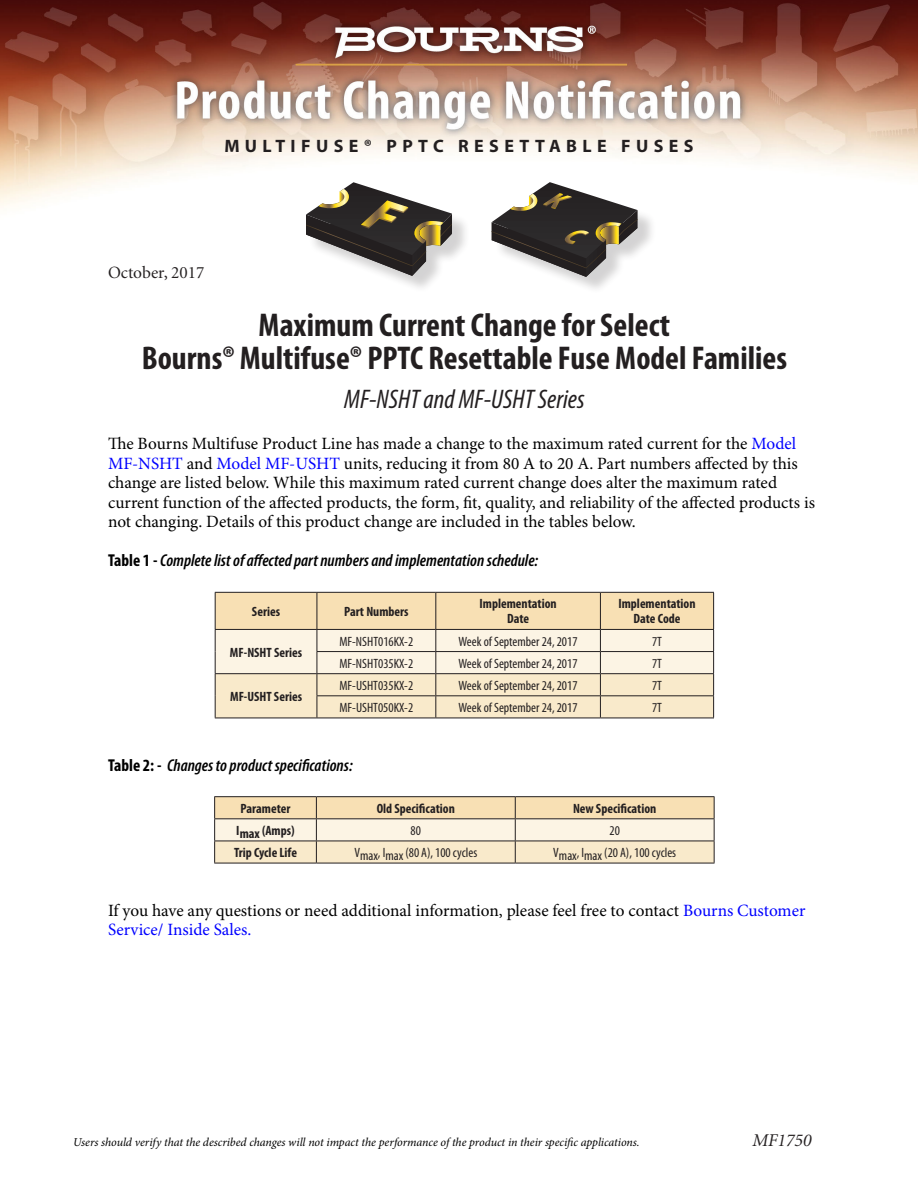
<style>
.page{position:relative;width:918px;height:1188px;background:#fff}
.page>*{position:absolute;margin:0;border:0;box-sizing:border-box;transform-origin:0 0}
.t1{font:700 condensed 33px/33px "Myriad Pro";color:#231f20;text-align:center}
.t2{font:italic condensed 27px "Myriad Pro";color:#231f20}
.t3{font:700 18px "Myriad Pro";letter-spacing:.3em;color:#231f20}
.t4{font:italic 18px "Minion";color:#231f20}
.t5{font:17.25px/19.5px "Minion Pro";color:#000}
.t6{font:italic 600 condensed 17.25px "Myriad Pro";color:#000}
.t7{font:17.25px "Minion";color:#231f20}
.t8{font:condensed 13.5px "Myriad Pro";color:#231f20}
.t9{font:700 condensed 13.5px/15px "Myriad Pro";color:#231f20;text-align:center}
.t10{font:italic 12px "Minion Pro";letter-spacing:-.005em;color:#000}
.s1{color:#00f}
.s2{font-weight:700;font-style:normal}
</style>
<div class="page">
<img style="left:0;top:0;width:918px;height:207px">
<svg style="left:215px;top:592px;width:499px;height:126px;background:#efe0c4"></svg>
<hr style="left:215px;top:718px;width:102px;height:1px;background:#231f20">
<hr style="left:317px;top:718px;width:119px;height:1px;background:#231f20">
<hr style="left:436px;top:718px;width:164px;height:1px;background:#231f20">
<hr style="left:600px;top:718px;width:114px;height:1px;background:#231f20">
<hr style="left:214px;top:796px;width:102px;height:1px;background:#231f20">
<hr style="left:316px;top:796px;width:199px;height:1px;background:#231f20">
<hr style="left:515px;top:796px;width:200px;height:1px;background:#231f20">
<svg style="left:214px;top:797px;width:501px;height:66px;background:#efe0c3"></svg>
<hr style="left:214px;top:863px;width:102px;height:1px;background:#231f20">
<hr style="left:316px;top:863px;width:199px;height:1px;background:#231f20">
<hr style="left:515px;top:863px;width:200px;height:1px;background:#231f20">
<div style="left:308px;top:185px;width:349px;height:110px;background:#231f20;opacity:.2"></div>
<svg style="left:306px;top:182px;width:146px;height:94px"></svg>
<svg style="left:492px;top:182px;width:146px;height:95px"></svg>
<p class="t3" style="left:224px;top:134px;width:471px">MULTIFUSE® PPTC RESETTABLE FUSES</p>
<p class="t7" style="left:108px;top:264px;width:98px">October, 2017</p>
<p class="t1" style="left:142px;top:309px;width:647px">Maximum Current Change for Select<br>Bourns® Multifuse® PPTC Resettable Fuse Model Families</p>
<p class="t2" style="left:344px;top:383px;width:242px">MF-NSHT and MF-USHT Series</p>
<p class="t5" style="left:108px;top:435px;width:709px">The Bourns Multifuse Product Line has made a change to the maximum rated current for the <span class="s1">Model MF-NSHT</span> and <span class="s1">Model MF-USHT</span> units, reducing it from 80 A to 20 A. Part numbers affected by this change are listed below. While this maximum rated current change does alter the maximum rated current function of the affected products, the form, fit, quality, and reliability of the affected products is not changing. Details of this product change are included in the tables below.</p>
<p class="t6" style="left:108px;top:552px;width:432px"><span class="s2">Table 1 -</span> Complete list of affected part numbers and implementation schedule:</p>
<p class="t9" style="left:252px;top:604px;width:30px">Series</p>
<p class="t9" style="left:344px;top:604px;width:66px">Part Numbers</p>
<p class="t9" style="left:480px;top:597px;width:79px">Implementation<br>Date</p>
<p class="t9" style="left:618px;top:597px;width:79px">Implementation<br>Date Code</p>
<p class="t9" style="left:230px;top:645px;width:74px">MF-NSHT Series</p>
<p class="t8" style="left:339px;top:633px;width:75px">MF-NSHT016KX-2</p>
<p class="t8" style="left:459px;top:633px;width:120px">Week of September 24, 2017</p>
<p class="t8" style="left:652px;top:633px;width:11px">7T</p>
<p class="t8" style="left:339px;top:655px;width:75px">MF-NSHT035KX-2</p>
<p class="t8" style="left:459px;top:655px;width:120px">Week of September 24, 2017</p>
<p class="t8" style="left:652px;top:655px;width:11px">7T</p>
<p class="t9" style="left:230px;top:689px;width:73px">MF-USHT Series</p>
<p class="t8" style="left:340px;top:677px;width:75px">MF-USHT035KX-2</p>
<p class="t8" style="left:459px;top:677px;width:120px">Week of September 24, 2017</p>
<p class="t8" style="left:652px;top:677px;width:11px">7T</p>
<p class="t8" style="left:340px;top:699px;width:75px">MF-USHT050KX-2</p>
<p class="t8" style="left:459px;top:699px;width:120px">Week of September 24, 2017</p>
<p class="t8" style="left:652px;top:699px;width:11px">7T</p>
<p class="t6" style="left:108px;top:756px;width:246px"><span class="s2">Table 2: -</span> Changes to product specifications:</p>
<p class="t9" style="left:241px;top:801px;width:51px">Parameter</p>
<p class="t9" style="left:377px;top:801px;width:80px">Old Specification</p>
<p class="t9" style="left:573px;top:801px;width:85px">New Specification</p>
<p class="t9" style="left:236px;top:823px;width:60px">Imax (Amps)</p>
<p class="t8" style="left:411px;top:822px;width:12px">80</p>
<p class="t8" style="left:610px;top:822px;width:12px">20</p>
<p class="t9" style="left:234px;top:845px;width:64px">Trip Cycle Life</p>
<p class="t8" style="left:354px;top:844px;width:124px">Vmax, Imax (80 A), 100 cycles</p>
<p class="t8" style="left:553px;top:844px;width:124px">Vmax, Imax (20 A), 100 cycles</p>
<p class="t5" style="left:108px;top:901px;width:699px">If you have any questions or need additional information, please feel free to contact <span class="s1">Bourns Customer<br>Service/ Inside Sales.</span></p>
<p class="t10" style="left:73px;top:1134px;width:568px">Users should verify that the described changes will not impact the performance of the product in their specific applications.</p>
<p class="t4" style="left:753px;top:1131px;width:60px">MF1750</p>
</div>
